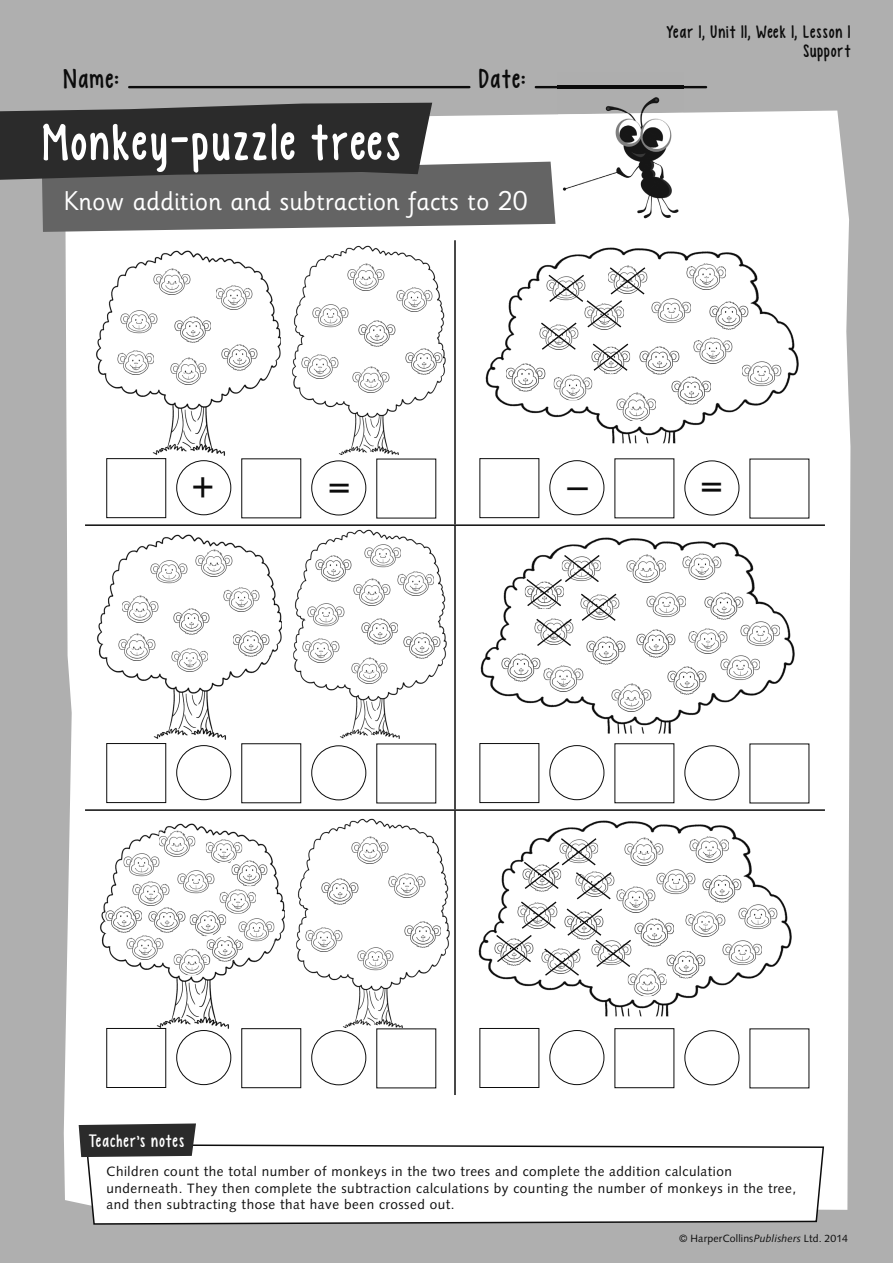
<style>
.page{position:relative;width:893px;height:1263px;background:#afafaf}
.page>*{position:absolute;margin:0;border:0;box-sizing:border-box;transform-origin:0 0}
.t1{font:51.75px "KG Empireof Dirt";letter-spacing:.06em;color:#fff}
.t2{font:40.5px "Sassoon Infant Std";color:#0c0c0c}
.t3{font:40.5px "Syntax LT Std";color:#0c0c0c}
.t4{font:27px "Sassoon Infant Std";color:#fff}
.t5{font:27px "KG Empireof Dirt";letter-spacing:.055em;color:#0c0c0c}
.t6{font:18px/19.5px "KG Empireof Dirt";letter-spacing:.04em;color:#0c0c0c;text-align:right}
.t7{font:18px "KG Empireof Dirt";letter-spacing:.065em;color:#fff}
.t8{font:13.5px/16.5px "Syntax LT Std";letter-spacing:.04em;color:#0c0c0c}
.t9{font:10.5px "Syntax LT Std";letter-spacing:.015em;color:#0c0c0c}
.s1{font-style:italic}
</style>
<div class="page">
<div style="left:64px;top:111px;width:786px;height:1099px;background:#fff"></div>
<hr style="left:129px;top:86px;width:340px;height:2px;background:#0c0c0c">
<hr style="left:535px;top:86px;width:172px;height:2px;background:#0c0c0c">
<svg style="left:85px;top:1143px;width:740px;height:82px;background:#f3f3f3"></svg>
<svg style="left:79px;top:1123px;width:117px;height:34px;background:#3a3a3a"></svg>
<svg style="left:0;top:103px;width:555px;height:129px;background:#646464"></svg>
<div style="left:106px;top:458px;width:60px;height:60px;border:1px solid #0c0c0c"></div>
<div style="left:176px;top:460px;width:55px;height:55px;border:1px solid #0c0c0c;border-radius:50%"></div>
<div style="left:311px;top:460px;width:55px;height:55px;border:1px solid #0c0c0c;border-radius:50%"></div>
<div style="left:479px;top:458px;width:60px;height:60px;border:1px solid #0c0c0c"></div>
<div style="left:549px;top:460px;width:55px;height:55px;border:1px solid #0c0c0c;border-radius:50%"></div>
<div style="left:684px;top:460px;width:55px;height:55px;border:1px solid #0c0c0c;border-radius:50%"></div>
<div style="left:106px;top:743px;width:60px;height:60px;border:1px solid #0c0c0c"></div>
<div style="left:176px;top:745px;width:55px;height:55px;border:1px solid #0c0c0c;border-radius:50%"></div>
<div style="left:311px;top:745px;width:55px;height:55px;border:1px solid #0c0c0c;border-radius:50%"></div>
<div style="left:479px;top:743px;width:60px;height:60px;border:1px solid #0c0c0c"></div>
<div style="left:549px;top:745px;width:55px;height:55px;border:1px solid #0c0c0c;border-radius:50%"></div>
<div style="left:684px;top:745px;width:55px;height:55px;border:1px solid #0c0c0c;border-radius:50%"></div>
<div style="left:479px;top:1028px;width:60px;height:60px;border:1px solid #0c0c0c"></div>
<div style="left:614px;top:1028px;width:60px;height:60px;border:1px solid #0c0c0c"></div>
<div style="left:549px;top:1030px;width:55px;height:55px;border:1px solid #0c0c0c;border-radius:50%"></div>
<div style="left:684px;top:1030px;width:55px;height:55px;border:1px solid #0c0c0c;border-radius:50%"></div>
<img style="left:94px;top:243px;width:187px;height:213px">
<img style="left:95px;top:527px;width:187px;height:213px">
<img style="left:98px;top:816px;width:187px;height:213px">
<img style="left:292px;top:242px;width:154px;height:213px">
<img style="left:293px;top:526px;width:154px;height:213px">
<img style="left:296px;top:815px;width:154px;height:213px">
<img style="left:121px;top:309px;width:36px;height:25px">
<img style="left:151px;top:560px;width:36px;height:24px">
<img style="left:123px;top:853px;width:37px;height:24px">
<img style="left:178px;top:870px;width:36px;height:24px">
<img style="left:238px;top:917px;width:37px;height:25px">
<img style="left:312px;top:303px;width:37px;height:25px">
<img style="left:308px;top:603px;width:36px;height:24px">
<img style="left:364px;top:544px;width:37px;height:25px">
<img style="left:357px;top:946px;width:37px;height:25px">
<img style="left:154px;top:268px;width:36px;height:27px">
<img style="left:122px;top:596px;width:37px;height:26px">
<img style="left:159px;top:830px;width:37px;height:27px">
<img style="left:348px;top:264px;width:36px;height:26px">
<img style="left:354px;top:579px;width:36px;height:26px">
<img style="left:352px;top:837px;width:36px;height:26px">
<img style="left:170px;top:358px;width:37px;height:26px">
<img style="left:119px;top:634px;width:36px;height:26px">
<img style="left:196px;top:550px;width:36px;height:26px">
<img style="left:173px;top:949px;width:37px;height:26px">
<img style="left:353px;top:366px;width:36px;height:26px">
<img style="left:351px;top:657px;width:37px;height:27px">
<img style="left:117px;top:350px;width:37px;height:25px">
<img style="left:171px;top:647px;width:37px;height:25px">
<img style="left:127px;top:934px;width:36px;height:25px">
<img style="left:302px;top:354px;width:36px;height:25px">
<img style="left:303px;top:638px;width:36px;height:24px">
<img style="left:306px;top:927px;width:36px;height:25px">
<img style="left:216px;top:285px;width:37px;height:25px">
<img style="left:223px;top:586px;width:37px;height:25px">
<img style="left:206px;top:838px;width:36px;height:25px">
<img style="left:133px;top:881px;width:36px;height:24px">
<img style="left:219px;top:889px;width:37px;height:25px">
<img style="left:396px;top:287px;width:37px;height:25px">
<img style="left:397px;top:571px;width:37px;height:25px">
<img style="left:389px;top:872px;width:36px;height:25px">
<img style="left:221px;top:344px;width:37px;height:26px">
<img style="left:233px;top:630px;width:37px;height:26px">
<img style="left:207px;top:936px;width:36px;height:26px">
<svg style="left:238px;top:936px;width:5px;height:6px"></svg>
<svg style="left:207px;top:949px;width:3px;height:13px"></svg>
<img style="left:149px;top:907px;width:36px;height:26px">
<img style="left:105px;top:906px;width:37px;height:26px">
<img style="left:406px;top:348px;width:36px;height:26px">
<img style="left:404px;top:633px;width:36px;height:26px">
<img style="left:315px;top:556px;width:37px;height:26px">
<img style="left:404px;top:921px;width:37px;height:26px">
<img style="left:174px;top:317px;width:37px;height:26px">
<img style="left:173px;top:609px;width:37px;height:26px">
<img style="left:231px;top:860px;width:37px;height:26px">
<svg style="left:231px;top:860px;width:11px;height:3px"></svg>
<img style="left:190px;top:910px;width:36px;height:26px">
<svg style="left:219px;top:910px;width:7px;height:4px"></svg>
<svg style="left:207px;top:936px;width:19px;height:1px"></svg>
<img style="left:359px;top:321px;width:36px;height:25px">
<img style="left:361px;top:619px;width:37px;height:26px">
<img style="left:321px;top:878px;width:37px;height:26px">
<img style="left:477px;top:245px;width:336px;height:198px">
<div style="left:472px;top:535px;width:336px;height:198px;background:#fff"></div>
<img style="left:469px;top:818px;width:336px;height:198px">
<img style="left:741px;top:621px;width:39px;height:26px">
<img style="left:738px;top:904px;width:39px;height:26px">
<img style="left:652px;top:298px;width:39px;height:26px">
<img style="left:647px;top:592px;width:39px;height:26px">
<img style="left:656px;top:868px;width:39px;height:27px">
<img style="left:742px;top:360px;width:39px;height:27px">
<img style="left:721px;top:655px;width:39px;height:26px">
<img style="left:723px;top:940px;width:39px;height:26px">
<img style="left:608px;top:265px;width:39px;height:1px">
<img style="left:627px;top:554px;width:39px;height:29px">
<img style="left:632px;top:837px;width:31px;height:28px">
<img style="left:617px;top:393px;width:39px;height:28px">
<img style="left:612px;top:683px;width:39px;height:28px">
<img style="left:628px;top:968px;width:39px;height:28px">
<img style="left:553px;top:375px;width:40px;height:25px">
<img style="left:544px;top:664px;width:39px;height:27px">
<img style="left:687px;top:263px;width:39px;height:26px">
<img style="left:682px;top:553px;width:39px;height:26px">
<img style="left:690px;top:836px;width:39px;height:26px">
<img style="left:632px;top:886px;width:23px;height:26px">
<img style="left:693px;top:337px;width:39px;height:27px">
<img style="left:688px;top:627px;width:40px;height:27px">
<img style="left:686px;top:910px;width:39px;height:27px">
<img style="left:618px;top:593px;width:1px;height:27px">
<img style="left:672px;top:376px;width:39px;height:28px">
<img style="left:667px;top:667px;width:39px;height:27px">
<img style="left:666px;top:951px;width:39px;height:27px">
<img style="left:586px;top:637px;width:40px;height:27px">
<img style="left:506px;top:363px;width:39px;height:28px">
<img style="left:501px;top:654px;width:39px;height:27px">
<img style="left:494px;top:938px;width:1px;height:28px">
<img style="left:709px;top:302px;width:39px;height:28px">
<img style="left:705px;top:592px;width:39px;height:28px">
<img style="left:702px;top:875px;width:39px;height:28px">
<img style="left:647px;top:346px;width:32px;height:28px">
<img style="left:636px;top:629px;width:39px;height:28px">
<img style="left:635px;top:919px;width:39px;height:28px">
<svg style="left:539px;top:266px;width:108px;height:109px;background:#e6e6e6"></svg>
<svg style="left:525px;top:554px;width:93px;height:93px;background:#e2e2e2"></svg>
<svg style="left:495px;top:837px;width:137px;height:140px;background:#e3e3e3"></svg>
<img style="left:558px;top:85px;width:126px;height:141px">
<img style="left:558px;top:86px;width:126px;height:2px">
<hr style="left:454px;top:240px;width:2px;height:284px;background:#0c0c0c">
<hr style="left:85px;top:524px;width:740px;height:2px;background:#0c0c0c">
<hr style="left:454px;top:526px;width:2px;height:283px;background:#0c0c0c">
<hr style="left:85px;top:809px;width:740px;height:2px;background:#0c0c0c">
<hr style="left:454px;top:811px;width:2px;height:284px;background:#0c0c0c">
<div style="left:106px;top:1028px;width:60px;height:60px;border:1px solid #0c0c0c"></div>
<div style="left:241px;top:1028px;width:60px;height:60px;border:1px solid #0c0c0c"></div>
<div style="left:176px;top:1030px;width:55px;height:55px;border:1px solid #0c0c0c;border-radius:50%"></div>
<div style="left:311px;top:1030px;width:55px;height:55px;border:1px solid #0c0c0c;border-radius:50%"></div>
<h3 class="t5" style="left:64px;top:64px;width:57px">Name:</h3>
<h3 class="t5" style="left:479px;top:64px;width:48px">Date:</h3>
<h1 class="t1" style="left:43px;top:113px;width:359px">Monkey-puzzle trees</h1>
<h3 class="t4" style="left:64px;top:191px;width:465px">Know addition and subtraction facts to 20</h3>
<h3 class="t6" style="left:667px;top:22px;width:185px">Year 1, Unit 11, Week 1, Lesson 1<br>Support</h3>
<h2 class="t2" style="left:192px;top:468px;width:24px">+</h2>
<h2 class="t2" style="left:328px;top:469px;width:24px">=</h2>
<h2 class="t3" style="left:565px;top:468px;width:26px">−</h2>
<h2 class="t2" style="left:700px;top:468px;width:24px">=</h2>
<h3 class="t7" style="left:89px;top:1130px;width:97px">Teacher’s notes</h3>
<p class="t8" style="left:107px;top:1164px;width:691px">Children count the total number of monkeys in the two trees and complete the addition calculation underneath. They then complete the subtraction calculations by counting the number of monkeys in the tree, and then subtracting those that have been crossed out.</p>
<p class="t9" style="left:679px;top:1233px;width:170px">© HarperCollins<span class="s1">Publishers</span> Ltd. 2014</p>
</div>
